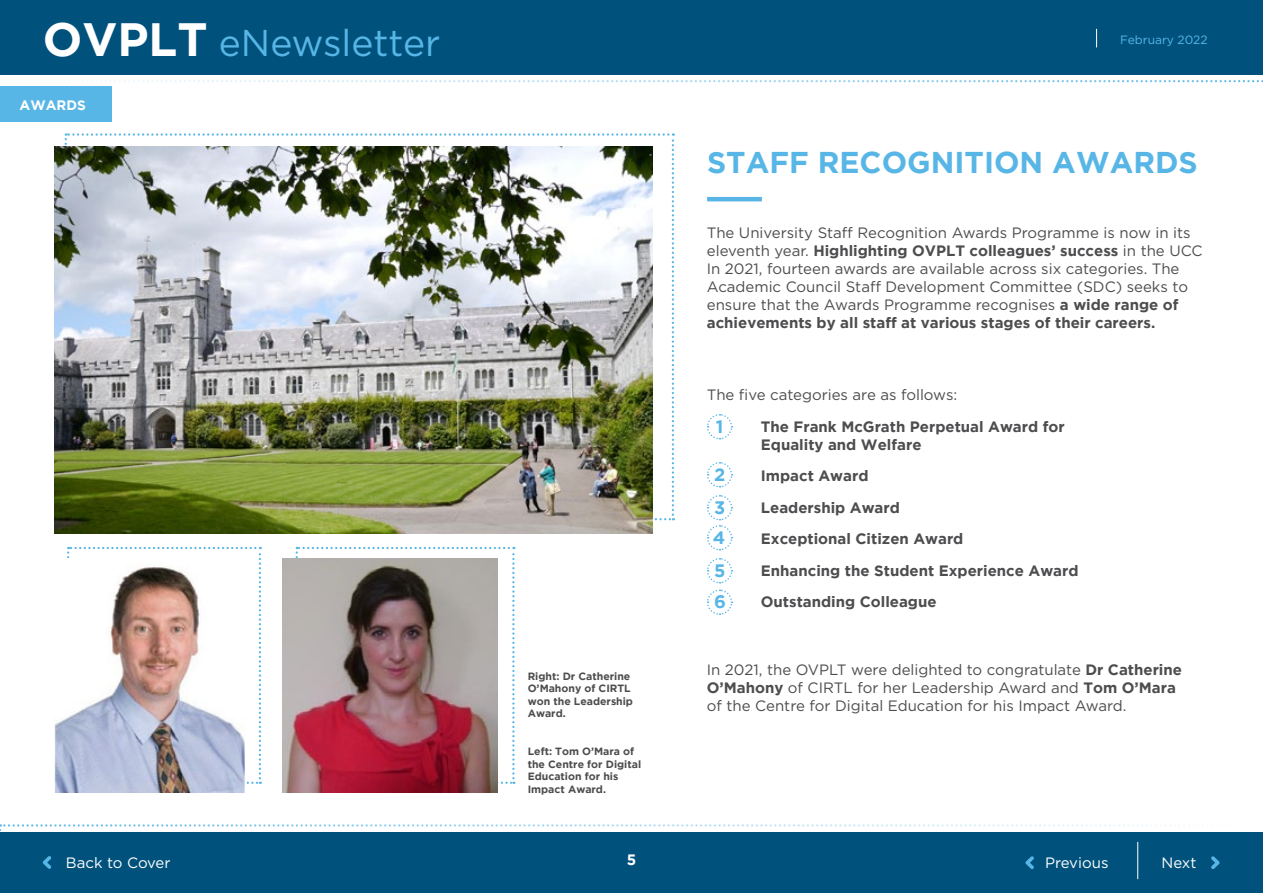
<style>
.page{position:relative;width:1263px;height:893px;background:#fff}
.page>*{position:absolute;margin:0;border:0;box-sizing:border-box;transform-origin:0 0}
.t1{font:700 46.65px "Gotham";color:#fff}
.t2{font:37.35px "Gotham";color:#58b6e7}
.t3{font:700 30px "Gotham";color:#58b6e7}
.t4{font:700 18px "Gotham";color:#58b6e7}
.t5{font:15px/18px "Gotham";color:#4d4d4f}
.t6{font:700 15px/18px "Gotham";color:#4d4d4f}
.t7{font:15px "Gotham";color:#fff}
.t8{font:700 15px "Gotham";color:#fff}
.t9{font:700 13.65px "Gotham";color:#fff}
.t10{font:12px "Gotham";color:#58b6e7}
.t11{font:700 10.5px/12.6px "Gotham";color:#4d4d4f}
.s1{font-weight:700}
</style>
<div class="page">
<svg style="left:0;top:824px;width:1263px;height:69px;background:#1d668c"></svg>
<svg style="left:7px;top:0;width:1256px;height:82px;background:#156088"></svg>
<svg style="left:67px;top:547px;width:194px;height:237px"></svg>
<svg style="left:296px;top:547px;width:218px;height:237px"></svg>
<svg style="left:65px;top:133px;width:609px;height:387px"></svg>
<svg style="left:707px;top:414px;width:26px;height:26px"></svg>
<svg style="left:707px;top:462px;width:26px;height:26px"></svg>
<svg style="left:707px;top:495px;width:26px;height:56px"></svg>
<svg style="left:707px;top:558px;width:26px;height:57px"></svg>
<img style="left:54px;top:147px;width:599px;height:387px">
<img style="left:54px;top:558px;width:192px;height:235px">
<img style="left:283px;top:558px;width:214px;height:235px">
<hr style="left:707px;top:197px;width:55px;height:4px;background:#58b6e7">
<div style="left:0;top:86px;width:111px;height:36px;background:#58b6e7"></div>
<h1 class="t1" style="left:43px;top:15px;width:166px">OVPLT</h1>
<h2 class="t2" style="left:219px;top:19px;width:223px">eNewsletter</h2>
<p class="t9" style="left:20px;top:98px;width:68px">AWARDS</p>
<p class="t11" style="left:528px;top:669px;width:107px">Right: Dr Catherine<br>O’Mahony of CIRTL won the Leadership<br>Award.</p>
<p class="t11" style="left:528px;top:745px;width:115px">Left: Tom O’Mara of the Centre for Digital<br>Education for his<br>Impact Award.</p>
<p class="t10" style="left:1120px;top:32px;width:89px">February 2022</p>
<h3 class="t3" style="left:707px;top:146px;width:492px">STAFF RECOGNITION AWARDS</h3>
<p class="t5" style="left:707px;top:224px;width:497px">The University Staff Recognition Awards Programme is now in its eleventh year. <span class="s1">Highlighting OVPLT colleagues’ success</span> in the UCC In 2021, fourteen awards are available across six categories. The Academic Council Staff Development Committee (SDC) seeks to ensure that the Awards Programme recognises <span class="s1">a wide range of achievements by all staff at various stages of their careers.</span></p>
<p class="t5" style="left:707px;top:386px;width:252px">The five categories are as follows:</p>
<p class="t4" style="left:716px;top:417px;width:9px">1</p>
<p class="t6" style="left:761px;top:418px;width:305px">The Frank McGrath Perpetual Award for<br>Equality and Welfare</p>
<p class="t4" style="left:714px;top:465px;width:13px">2</p>
<p class="t6" style="left:761px;top:467px;width:109px">Impact Award</p>
<p class="t4" style="left:714px;top:498px;width:13px">3</p>
<p class="t6" style="left:761px;top:499px;width:141px">Leadership Award</p>
<p class="t4" style="left:713px;top:528px;width:14px">4</p>
<p class="t6" style="left:761px;top:530px;width:204px">Exceptional Citizen Award</p>
<p class="t4" style="left:714px;top:561px;width:13px">5</p>
<p class="t6" style="left:761px;top:562px;width:319px">Enhancing the Student Experience Award</p>
<p class="t4" style="left:714px;top:592px;width:13px">6</p>
<p class="t6" style="left:761px;top:593px;width:177px">Outstanding Colleague</p>
<p class="t5" style="left:707px;top:660px;width:477px">In 2021, the OVPLT were delighted to congratulate <span class="s1">Dr Catherine<br>O’Mahony</span> of CIRTL for her Leadership Award and <span class="s1">Tom O’Mara </span>of the Centre for Digital Education for his Impact Award.</p>
<p class="t7" style="left:66px;top:853px;width:106px">Back to Cover</p>
<p class="t8" style="left:627px;top:852px;width:11px">5</p>
<p class="t7" style="left:1045px;top:853px;width:65px">Previous</p>
<p class="t7" style="left:1161px;top:853px;width:36px">Next</p>
</div>
